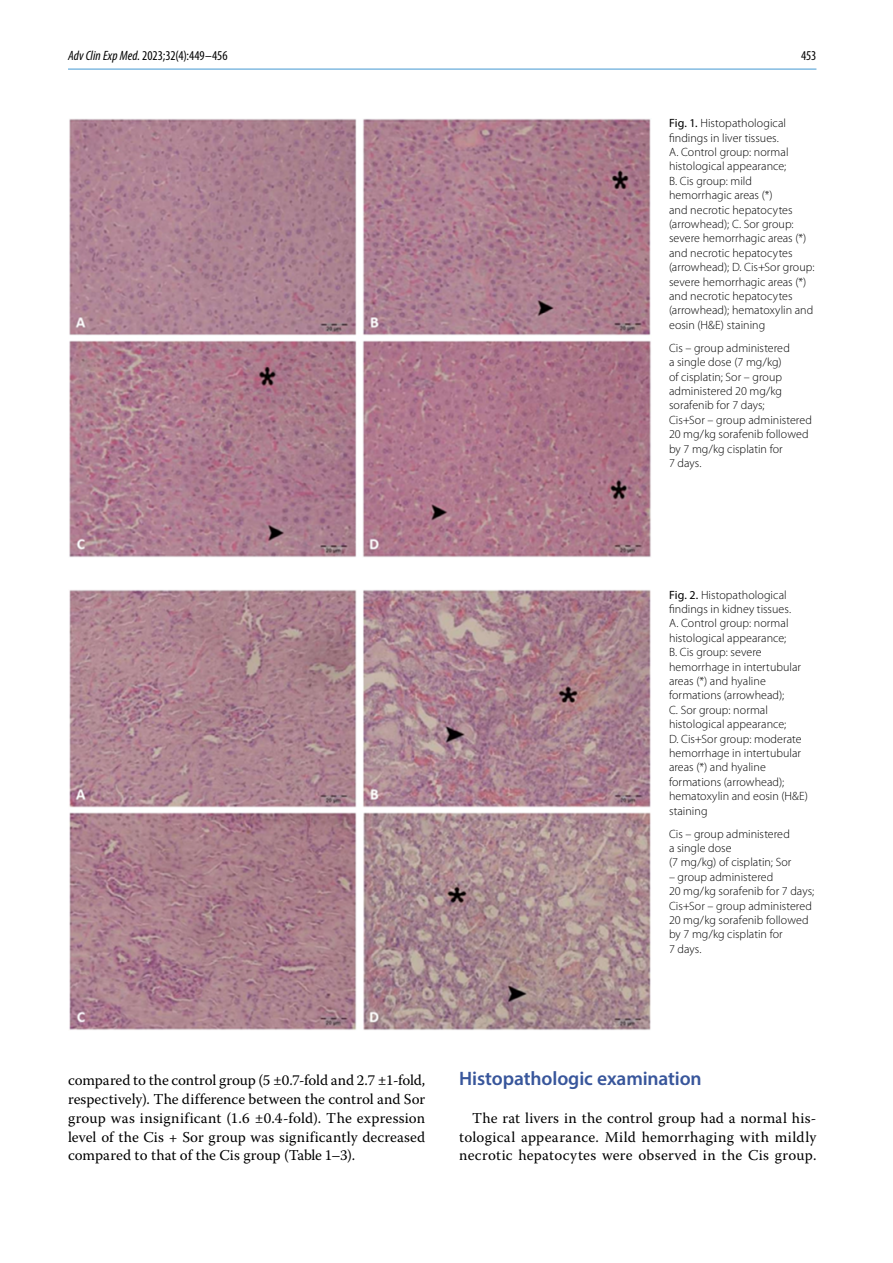
<style>
.page{position:relative;width:893px;height:1263px;background:#fff}
.page>*{position:absolute;margin:0;border:0;box-sizing:border-box;transform-origin:0 0}
.naglowek_2_st{font:600 19.5px "Myriad Pro";letter-spacing:-.005em;color:#38569b}
.tekst_glowny{font:15px/18.8px "Warnock Pro";letter-spacing:.01em;color:#000;text-align:justify}
.t1{font:condensed 13.5px "Myriad Pro";letter-spacing:-.01em;color:#000}
.tytul_ryciny{font:300 12px/14.4px "Myriad Pro";letter-spacing:.005em;color:#000}
.podpis_ryciny{font:300 12px/14.4px "Myriad Pro";letter-spacing:.005em;color:#000}
.s1{font-style:italic}
.s2{font-weight:400}
</style>
<div class="page">
<hr style="left:68px;top:68px;width:748px;height:2px;background:#82bbe1">
<img style="left:69px;top:119px;width:582px;height:438px">
<img style="left:69px;top:590px;width:582px;height:440px">
<p class="t1" style="left:68px;top:47px;width:161px"><span class="s1">Adv Clin Exp Med</span>. 2023;32(4):449–456</p>
<p class="t1" style="left:801px;top:47px;width:17px">453</p>
<p class="tytul_ryciny" style="left:669px;top:116px;width:147px"><span class="s2">Fig. 1.</span> Histopathological findings in liver tissues.<br>A. Control group: normal histological appearance;<br>B. Cis group: mild hemorrhagic areas (*)<br>and necrotic hepatocytes (arrowhead); C. Sor group: severe hemorrhagic areas (*) and necrotic hepatocytes (arrowhead); D. Cis+Sor group: severe hemorrhagic areas (*) and necrotic hepatocytes (arrowhead); hematoxylin and eosin (H&amp;E) staining</p>
<p class="podpis_ryciny" style="left:669px;top:340px;width:144px">Cis – group administered<br>a single dose (7 mg/kg)<br>of cisplatin; Sor – group administered 20 mg/kg sorafenib for 7 days;<br>Cis+Sor – group administered<br>20 mg/kg sorafenib followed by 7 mg/kg cisplatin for<br>7 days.</p>
<p class="tytul_ryciny" style="left:669px;top:587px;width:141px"><span class="s2">Fig. 2.</span> Histopathological findings in kidney tissues.<br>A. Control group: normal histological appearance;<br>B. Cis group: severe hemorrhage in intertubular areas (*) and hyaline formations (arrowhead);<br>C. Sor group: normal histological appearance;<br>D. Cis+Sor group: moderate hemorrhage in intertubular areas (*) and hyaline formations (arrowhead); hematoxylin and eosin (H&amp;E) staining</p>
<p class="podpis_ryciny" style="left:669px;top:826px;width:124px">Cis – group administered a single dose<br>(7 mg/kg) of cisplatin; Sor</p>
<p class="podpis_ryciny" style="left:669px;top:869px;width:147px">– group administered<br>20 mg/kg sorafenib for 7 days;<br>Cis+Sor – group administered<br>20 mg/kg sorafenib followed by 7 mg/kg cisplatin for<br>7 days.</p>
<p class="tekst_glowny" style="left:68px;top:1071px;width:359px">compared to the control group (5 ±0.7-fold and 2.7 ±1-fold, respectively). The difference between the control and Sor group was insignificant (1.6 ±0.4-fold). The expression level of the Cis + Sor group was significantly decreased compared to that of the Cis group (Table 1–3).</p>
<h3 class="naglowek_2_st" style="left:459px;top:1066px;width:244px">Histopathologic examination</h3>
<p class="tekst_glowny" style="left:459px;top:1108px;width:359px;text-indent:13px">The rat livers in the control group had a normal his&shy;tological appearance. Mild hemorrhaging with mildly necrotic hepatocytes were observed in the Cis group.</p>
</div>
